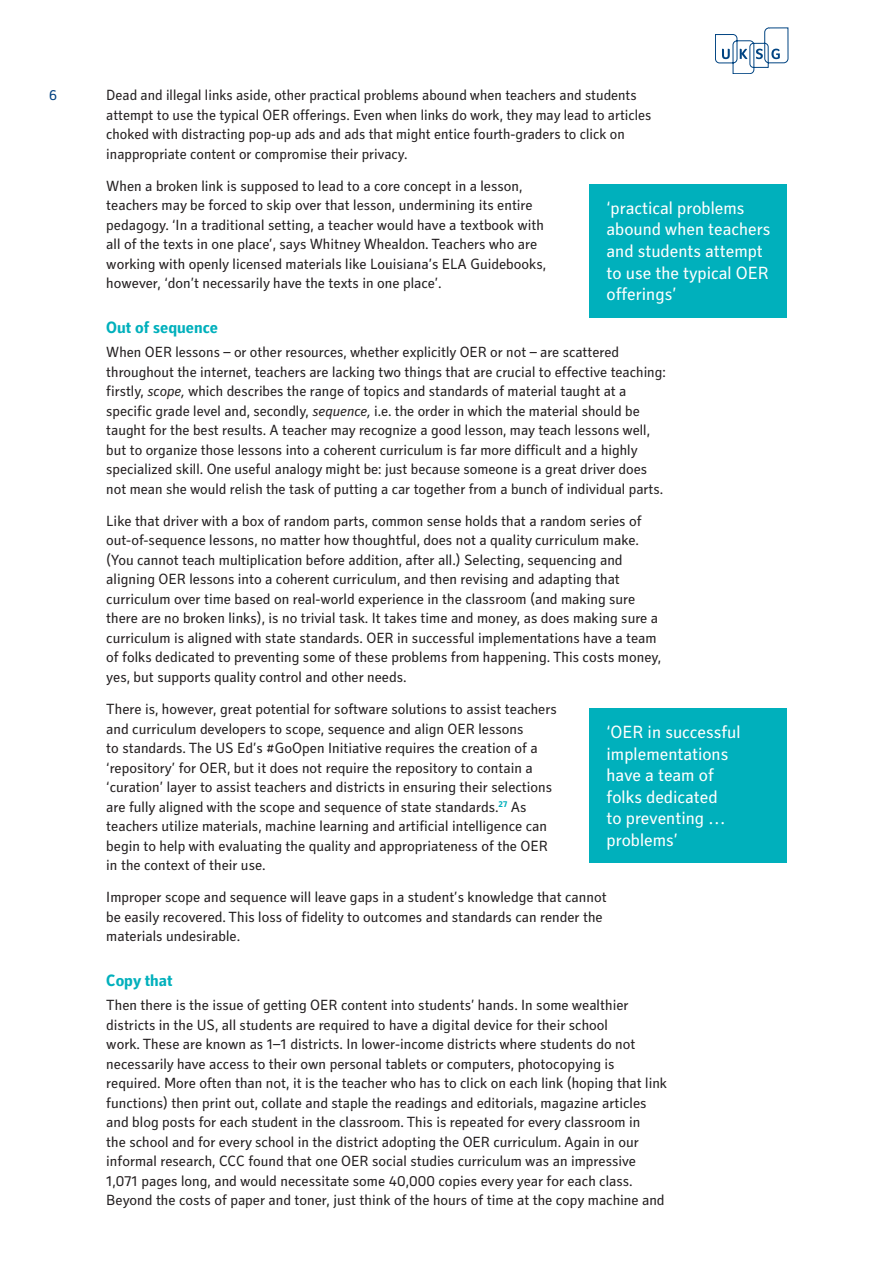
<style>
.page{position:relative;width:893px;height:1263px;background:#fff}
.page>*{position:absolute;margin:0;border:0;box-sizing:border-box;transform-origin:0 0}
.Stand_out_quote{font:18px/21.6px "Secca Std";color:#fff}
.B-Style_Heading{font:700 16.5px "Secca Std";color:#00b0bc}
.Body{font:15px/19.5px "Secca Std";color:#231f20}
.t1{font:15px "Secca Std";color:#014081}
.s1{font-style:italic}
</style>
<div class="page">
<svg style="left:715px;top:28px;width:73px;height:46px"></svg>
<div style="left:590px;top:708px;width:197px;height:155px;background:#00b0bc"></div>
<div style="left:590px;top:184px;width:197px;height:133px;background:#00b0bc"></div>
<p class="t1" style="left:49px;top:87px;width:10px">6</p>
<p class="Body" style="left:106px;top:86px;width:547px">Dead and illegal links aside, other practical problems abound when teachers and students attempt to use the typical OER offerings. Even when links do work, they may lead to articles choked with distracting pop-up ads and ads that might entice fourth-graders to click on inappropriate content or compromise their privacy.</p>
<p class="Body" style="left:106px;top:177px;width:441px">When a broken link is supposed to lead to a core concept in a lesson, teachers may be forced to skip over that lesson, undermining its entire pedagogy. ‘In a traditional setting, a teacher would have a textbook with all of the texts in one place’, says Whitney Whealdon. Teachers who are working with openly licensed materials like Louisiana’s ELA Guidebooks, however, ‘don’t necessarily have the texts in one place’.</p>
<p class="B-Style_Heading" style="left:106px;top:318px;width:113px">Out of sequence</p>
<p class="Body" style="left:106px;top:343px;width:561px">When OER lessons – or other resources, whether explicitly OER or not – are scattered throughout the internet, teachers are lacking two things that are crucial to effective teaching: firstly, <span class="s1">scope,</span> which describes the range of topics and standards of material taught at a specific grade level and, secondly, <span class="s1">sequence,</span> i.e. the order in which the material should be taught for the best results. A teacher may recognize a good lesson, may teach lessons well, but to organize those lessons into a coherent curriculum is far more difficult and a highly specialized skill. One useful analogy might be: just because someone is a great driver does not mean she would relish the task of putting a car together from a bunch of individual parts.</p>
<p class="Body" style="left:106px;top:512px;width:556px">Like that driver with a box of random parts, common sense holds that a random series of out-of-sequence lessons, no matter how thoughtful, does not a quality curriculum make. (You cannot teach multiplication before addition, after all.) Selecting, sequencing and aligning OER lessons into a coherent curriculum, and then revising and adapting that curriculum over time based on real-world experience in the classroom (and making sure there are no broken links), is no trivial task. It takes time and money, as does making sure a curriculum is aligned with state standards. OER in successful implementations have a team of folks dedicated to preventing some of these problems from happening. This costs money, yes, but supports quality control and other needs.</p>
<p class="Body" style="left:106px;top:700px;width:452px">There is, however, great potential for software solutions to assist teachers and curriculum developers to scope, sequence and align OER lessons<br>to standards. The US Ed’s #GoOpen Initiative requires the creation of a ‘repository’ for OER, but it does not require the repository to contain a ‘curation’ layer to assist teachers and districts in ensuring their selections are fully aligned with the scope and sequence of state standards.<sup>27</sup> As teachers utilize materials, machine learning and artificial intelligence can begin to help with evaluating the quality and appropriateness of the OER in the context of their use.</p>
<p class="Body" style="left:106px;top:888px;width:502px">Improper scope and sequence will leave gaps in a student’s knowledge that cannot be easily recovered. This loss of fidelity to outcomes and standards can render the materials undesirable.</p>
<p class="B-Style_Heading" style="left:106px;top:972px;width:68px">Copy that</p>
<p class="Body" style="left:106px;top:996px;width:562px">Then there is the issue of getting OER content into students’ hands. In some wealthier districts in the US, all students are required to have a digital device for their school<br>work. These are known as 1–1 districts. In lower-income districts where students do not necessarily have access to their own personal tablets or computers, photocopying is required. More often than not, it is the teacher who has to click on each link (hoping that link functions) then print out, collate and staple the readings and editorials, magazine articles and blog posts for each student in the classroom. This is repeated for every classroom in<br>the school and for every school in the district adopting the OER curriculum. Again in our informal research, CCC found that one OER social studies curriculum was an impressive 1,071 pages long, and would necessitate some 40,000 copies every year for each class.<br>Beyond the costs of paper and toner, just think of the hours of time at the copy machine and</p>
<p class="Stand_out_quote" style="left:607px;top:198px;width:165px">‘practical problems abound when teachers and students attempt to use the typical OER offerings’</p>
<p class="Stand_out_quote" style="left:607px;top:722px;width:136px">‘OER in successful implementations have a team of folks dedicated<br>to preventing … problems’</p>
</div>
